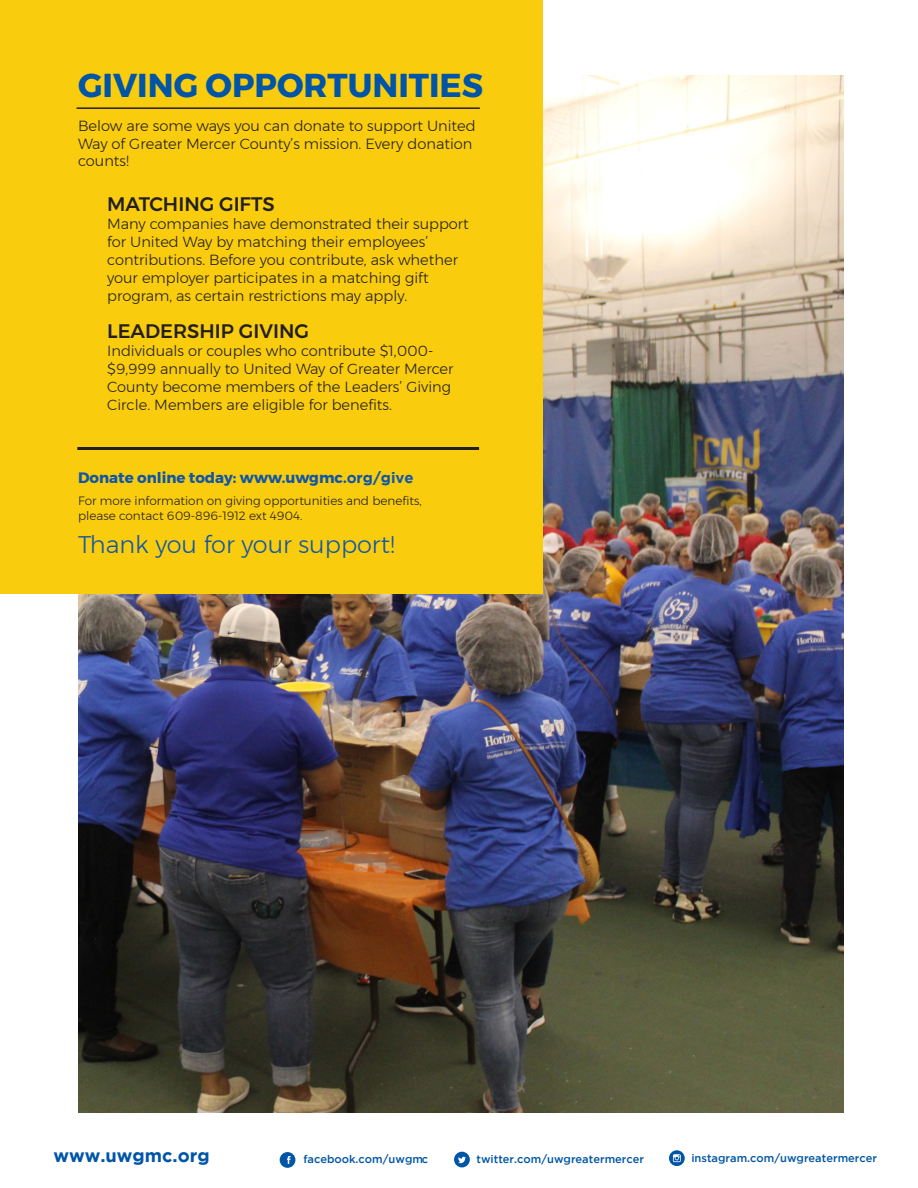
<style>
.page{position:relative;width:918px;height:1188px;background:#fff}
.page>*{position:absolute;margin:0;border:0;box-sizing:border-box;transform-origin:0 0}
.t1{font:700 33px "Montserrat";color:#0155a7}
.t2{font:300 24px "Montserrat";color:#1156a6}
.t3{font:500 19.5px "Montserrat";color:#231f20}
.t4{font:700 18.15px "Gotham";color:#0155a7}
.t5{font:700 15px "Montserrat";color:#1156a6}
.t6{font:300 14.7px/18px "Montserrat";color:#231f20}
.t7{font:300 12px/15px "Montserrat";color:#231f20}
.t8{font:500 11.1px "Gotham";color:#0155a7}
.s1{font-family:"Gotham"}
</style>
<div class="page">
<img style="left:78px;top:76px;width:765px;height:1036px">
<div style="left:454px;top:1152px;width:16px;height:15px;background:#0155a7;border-radius:50%"></div>
<svg style="left:458px;top:1157px;width:8px;height:6px"></svg>
<div style="left:280px;top:1152px;width:15px;height:16px;background:#0155a7;border-radius:50%"></div>
<svg style="left:287px;top:1156px;width:4px;height:8px"></svg>
<svg style="left:669px;top:1150px;width:16px;height:16px"></svg>
<svg style="left:673px;top:1154px;width:8px;height:8px"></svg>
<div style="left:0;top:0;width:542px;height:594px;background:#f9cc0d"></div>
<hr style="left:77px;top:107px;width:403px;height:2px;background:#231f20">
<hr style="left:77px;top:447px;width:402px;height:3px;background:#231f20">
<p class="t1" style="left:78px;top:58px;width:407px">GIVING OPPORTUNITIES</p>
<p class="t6" style="left:78px;top:117px;width:399px;line-height:17.5px">Below are some ways you can donate to support United<br>Way of Greater Mercer County’s mission. Every donation counts!</p>
<p class="t3" style="left:107px;top:189px;width:169px">MATCHING GIFTS</p>
<p class="t6" style="left:107px;top:215px;width:363px">Many companies have demonstrated their support for United Way by matching their employees’ contributions. Before you contribute, ask whether your employer participates in a matching gift program, as certain restrictions may apply.</p>
<p class="t3" style="left:107px;top:316px;width:203px">LEADERSHIP GIVING</p>
<p class="t6" style="left:107px;top:342px;width:348px">Individuals or couples who contribute $1,000- $9,999 annually to United Way of Greater Mercer County become members of the Leaders’ Giving Circle. Members are eligible for benefits.</p>
<p class="t5" style="left:78px;top:465px;width:337px">Donate online today: www.uwgmc.<span class="s1">org/give</span></p>
<p class="t7" style="left:78px;top:493px;width:345px">For more information on giving opportunities and benefits, please contact 609-896-1912 ext 4904.</p>
<p class="t2" style="left:78px;top:526px;width:318px">Thank you for your support!</p>
<p class="t4" style="left:54px;top:1145px;width:158px">www.uwgmc.org</p>
<p class="t8" style="left:303px;top:1152px;width:126px">facebook.com/uwgmc</p>
<p class="t8" style="left:477px;top:1153px;width:169px">twitter.com/uwgreatermercer</p>
<p class="t8" style="left:691px;top:1152px;width:187px">instagram.com/uwgreatermercer</p>
</div>
